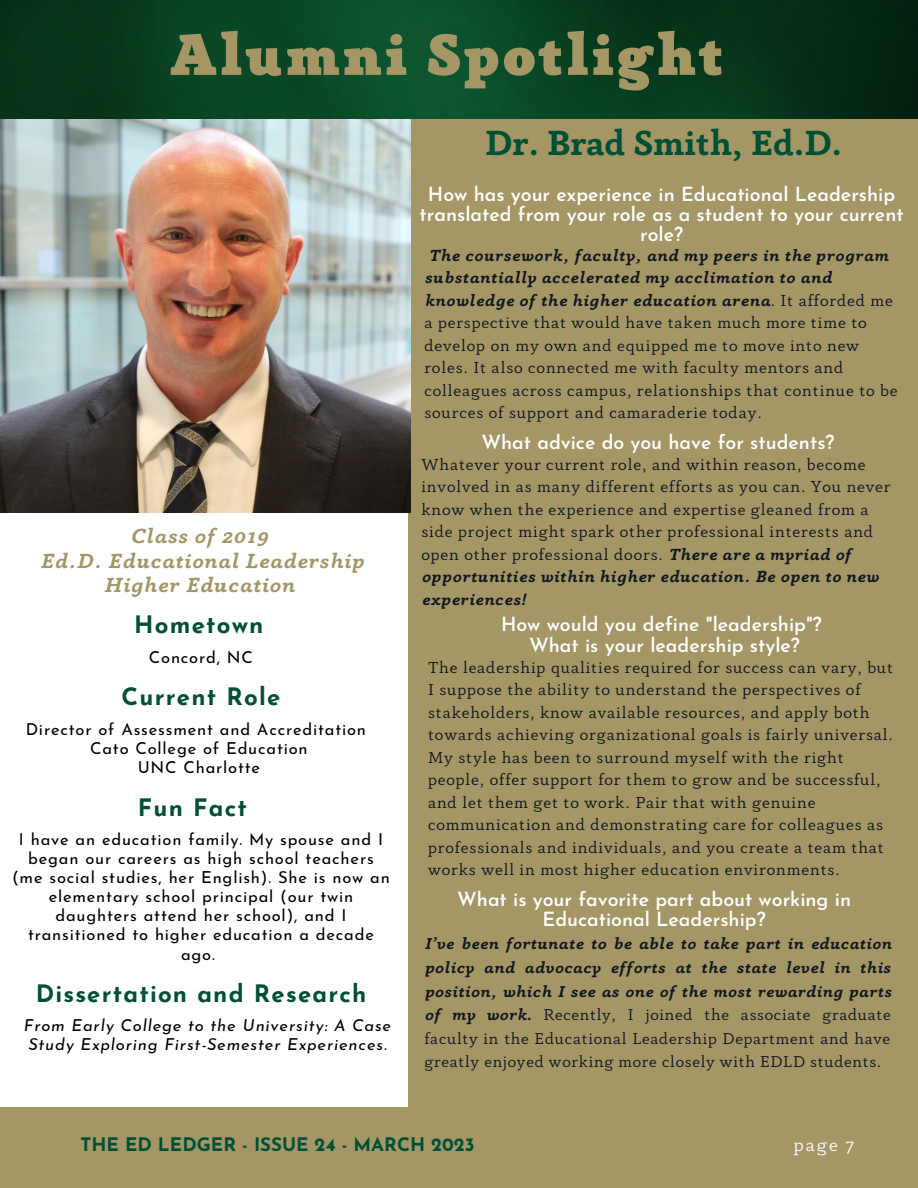
<style>
.page{position:relative;width:918px;height:1188px;background:#fff}
.page>*{position:absolute;margin:0;border:0;box-sizing:border-box;transform-origin:0 0}
.t1{font:900 60px "Anaphora";letter-spacing:.05em;color:#a49665}
.t2{font:700 36px "Anaphora";color:#005035}
.t3{font:700 24px "Josefin Sans";letter-spacing:.05em;color:#005035}
.t4{font:italic 700 21px/24.8px "Anaphora";letter-spacing:.05em;color:#a49665;text-align:center}
.t5{font:600 19.5px/20.2px "Josefin Sans";color:#fff;text-align:center}
.t6{font:700 18.6px "Josefin Sans";color:#005035}
.t7{font:18.6px "Anaphora";color:#fafafa}
.t8{font:16.5px/22.5px "Anaphora";letter-spacing:.05em;color:#101820}
.t9{font:16.5px/19.2px "Josefin Sans";letter-spacing:.05em;color:#000;text-align:center}
.t10{font:italic 16.5px/19.2px "Josefin Sans";letter-spacing:.05em;color:#000}
.t11{font:italic 700 16.2px/23.7px "Anaphora";letter-spacing:.045em;color:#101820;text-align:justify}
.s1{font-weight:700;font-style:italic}
.s2{font-style:italic}
.s3{font-style:normal}
.s4{font-weight:400;font-style:normal}
</style>
<div class="page">
<div style="left:408px;top:118px;width:510px;height:996px;background:#a49665"></div>
<div style="left:0;top:1107px;width:918px;height:81px;background:#a49665"></div>
<img style="left:0;top:118px;width:411px;height:395px">
<img style="left:0;top:0;width:918px;height:118px">
<h1 class="t1" style="left:170px;top:31px;width:555px">Alumni Spotlight</h1>
<p class="t4" style="left:40px;top:525px;width:325px">Class of 2019<br>Ed.D. Educational Leadership<br>Higher Education</p>
<h3 class="t3" style="left:134px;top:615px;width:131px">Hometown</h3>
<p class="t9" style="left:149px;top:649px;width:106px">Concord, NC</p>
<h3 class="t3" style="left:122px;top:687px;width:160px">Current Role</h3>
<p class="t9" style="left:26px;top:721px;width:342px">Director of Assessment and Accreditation<br>Cato College of Education<br>UNC Charlotte</p>
<h3 class="t3" style="left:138px;top:798px;width:110px">Fun Fact</h3>
<p class="t9" style="left:12px;top:831px;width:379px">I have an education family. My spouse and I began our careers as high school teachers (me social studies, her English). She is now an elementary school principal (our twin daughters attend her school), and I transitioned to higher education a decade ago.</p>
<h3 class="t3" style="left:36px;top:984px;width:332px">Dissertation and Research</h3>
<p class="t10" style="left:24px;top:1017px;width:369px">From Early College to the University: A Case<br>Study Exploring First-Semester Experiences.</p>
<h2 class="t2" style="left:485px;top:129px;width:358px">Dr. Brad Smith, Ed.D.</h2>
<p class="t5" style="left:420px;top:186px;width:486px">How has your experience in Educational Leadership translated from your role as a student to your current role?</p>
<p class="t8" style="left:424px;top:246px;width:475px"><span class="s1">The coursework, faculty, and my peers in the program substantially accelerated my acclimation to and knowledge of the higher education arena</span><span class="s2">.</span> It afforded me a perspective that would have taken much more time to develop on my own and equipped me to move into new roles. It also connected me with faculty mentors and colleagues across campus, relationships that continue to be sources of support and camaraderie today.</p>
<p class="t8" style="left:421px;top:454px;width:471px">Whatever your current role, and within reason, become involved in as many different efforts as you can. You never know when the experience and expertise gleaned from a side project might spark other professional interests and open other professional doors. <span class="s1">There are a myriad of opportunities within higher education. Be open to new experiences!</span></p>
<p class="t5" style="left:481px;top:434px;width:355px">What advice do you have for students?</p>
<p class="t5" style="left:501px;top:616px;width:322px">How would you define "leadership"?<br>What is your leadership style?</p>
<p class="t8" style="left:428px;top:658px;width:467px">The leadership qualities required for success can vary, but I suppose the ability to understand the perspectives of stakeholders, know available resources, and apply both towards achieving organizational goals is fairly universal.<br>My style has been to surround myself with the right people, offer support for them to grow and be successful, and let them get to work. Pair that with genuine communication and demonstrating care for colleagues as professionals and individuals, and you create a team that works well in most higher education environments.</p>
<p class="t5" style="left:457px;top:891px;width:395px">What is your favorite part about working in<br>Educational Leadership?</p>
<p class="t11" style="left:424px;top:933px;width:468px">I’ve been fortunate to be able to take part in education policy and advocacy efforts at the state level in this position, which I see as one of the most rewarding parts of my work<span class="s3">.</span> <span class="s4">Recently, I joined the associate graduate faculty in the Educational Leadership Department and have greatly enjoyed working more closely with EDLD students.</span></p>
<p class="t6" style="left:81px;top:1137px;width:395px">THE ED LEDGER - ISSUE 24 - MARCH 2023</p>
<p class="t7" style="left:794px;top:1138px;width:62px">page 7</p>
</div>
